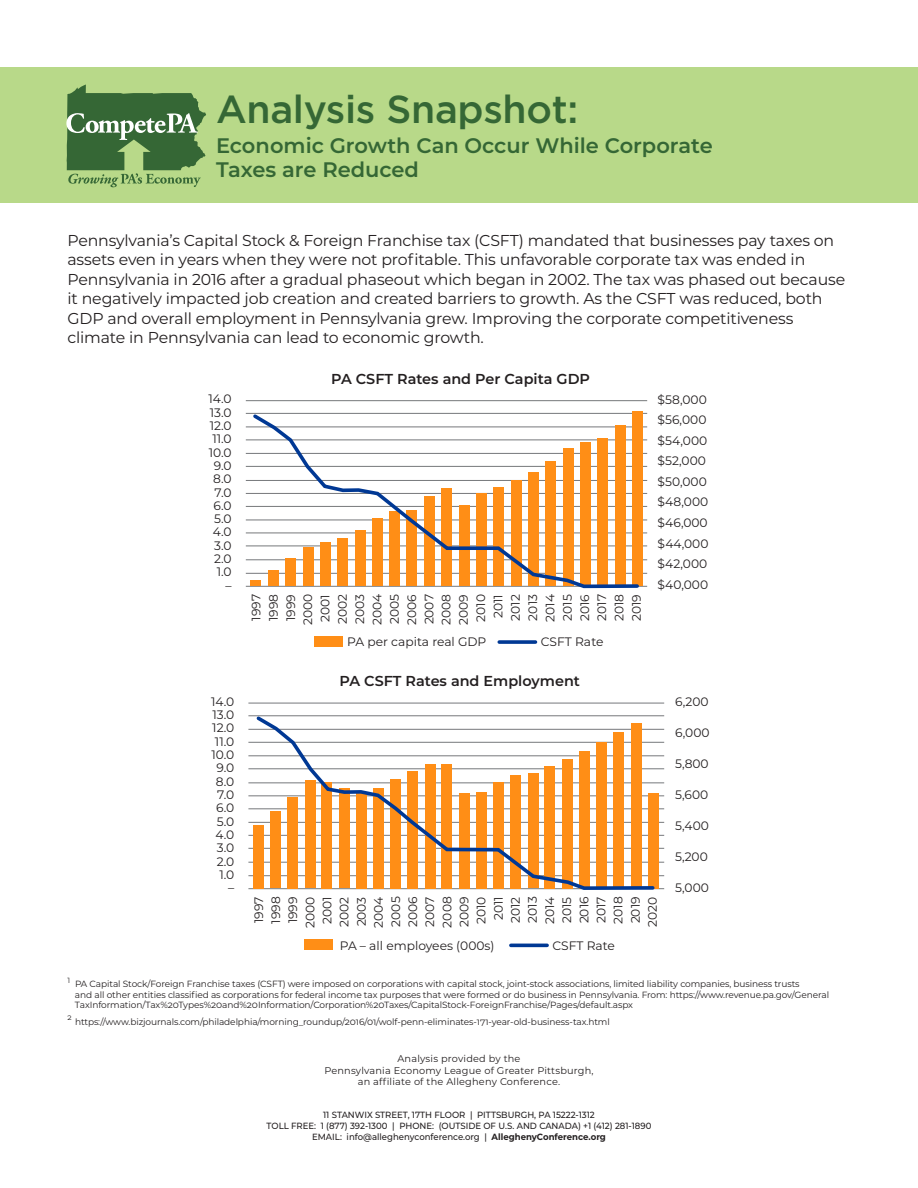
<style>
.page{position:relative;width:918px;height:1188px;background:#fff}
.page>*{position:absolute;margin:0;border:0;box-sizing:border-box;transform-origin:0 0}
.t1{font:500 39px "Gotham";letter-spacing:-.01em;color:#356735}
.t2{font:600 21px "Montserrat";color:#356735}
.t3{font:15.75px/19.5px "Montserrat";letter-spacing:-.01em;color:#231f20}
.t4{font:600 14.4px "Montserrat";color:#231f20}
.t5{font:12.3px/13.4px "Montserrat";color:#231f20;text-align:right}
.t6{font:9.75px "Montserrat";letter-spacing:.02em;color:#231f20}
.t7{font:9px "Montserrat";letter-spacing:-.01em;color:#231f20}
.t8{font:500 9px "Montserrat";color:#231f20;scale:.95 1}
.t9{font:7.5px "Montserrat";color:#231f20}
.s1{font-weight:700}
</style>
<div class="page">
<hr style="left:246px;top:400px;width:401px;height:1px;background:#76787b">
<hr style="left:246px;top:413px;width:401px;height:1px;background:#76787b">
<hr style="left:246px;top:427px;width:401px;height:1px;background:#76787b">
<hr style="left:246px;top:440px;width:401px;height:1px;background:#76787b">
<hr style="left:246px;top:453px;width:401px;height:1px;background:#76787b">
<hr style="left:246px;top:466px;width:401px;height:1px;background:#76787b">
<hr style="left:246px;top:480px;width:401px;height:1px;background:#76787b">
<hr style="left:246px;top:493px;width:401px;height:1px;background:#76787b">
<hr style="left:246px;top:506px;width:401px;height:1px;background:#76787b">
<hr style="left:246px;top:520px;width:401px;height:1px;background:#76787b">
<hr style="left:246px;top:533px;width:401px;height:1px;background:#76787b">
<hr style="left:246px;top:546px;width:401px;height:1px;background:#76787b">
<hr style="left:246px;top:573px;width:401px;height:1px;background:#76787b">
<hr style="left:246px;top:559px;width:401px;height:1px;background:#76787b">
<hr style="left:246px;top:586px;width:401px;height:1px;background:#76787b">
<div style="left:632px;top:412px;width:11px;height:174px;background:#ff8e16"></div>
<div style="left:315px;top:637px;width:28px;height:10px;background:#ff8e16"></div>
<svg style="left:499px;top:640px;width:36px;height:4px"></svg>
<svg style="left:250px;top:411px;width:391px;height:178px"></svg>
<hr style="left:248px;top:703px;width:416px;height:1px;background:#76787b">
<hr style="left:248px;top:715px;width:416px;height:1px;background:#76787b">
<hr style="left:248px;top:729px;width:416px;height:1px;background:#76787b">
<hr style="left:248px;top:742px;width:416px;height:1px;background:#76787b">
<hr style="left:248px;top:755px;width:416px;height:1px;background:#76787b">
<hr style="left:248px;top:768px;width:416px;height:1px;background:#76787b">
<hr style="left:248px;top:782px;width:416px;height:1px;background:#76787b">
<hr style="left:248px;top:795px;width:416px;height:1px;background:#76787b">
<hr style="left:248px;top:808px;width:416px;height:1px;background:#76787b">
<hr style="left:248px;top:822px;width:416px;height:1px;background:#76787b">
<hr style="left:248px;top:835px;width:416px;height:1px;background:#76787b">
<hr style="left:248px;top:848px;width:416px;height:1px;background:#76787b">
<hr style="left:248px;top:875px;width:416px;height:1px;background:#76787b">
<hr style="left:248px;top:862px;width:416px;height:1px;background:#76787b">
<hr style="left:248px;top:888px;width:416px;height:1px;background:#76787b">
<div style="left:253px;top:825px;width:11px;height:63px;background:#ff8e16"></div>
<div style="left:648px;top:793px;width:11px;height:95px;background:#ff8e16"></div>
<div style="left:304px;top:939px;width:28px;height:11px;background:#ff8e16"></div>
<hr style="left:511px;top:944px;width:36px;height:3px;background:#003894">
<svg style="left:254px;top:715px;width:402px;height:175px"></svg>
<div style="left:0;top:68px;width:918px;height:135px;background:#b8d989"></div>
<svg style="left:66px;top:84px;width:140px;height:103px"></svg>
<p class="t1" style="left:216px;top:87px;width:364px">Analysis Snapshot:</p>
<p class="t2" style="left:216px;top:131px;width:498px">Economic Growth Can Occur While Corporate</p>
<p class="t2" style="left:216px;top:155px;width:205px">Taxes are Reduced</p>
<p class="t3" style="left:68px;top:230px;width:768px">Pennsylvania’s Capital Stock &amp; Foreign Franchise tax (CSFT) mandated that businesses pay taxes on</p>
<p class="t3" style="left:68px;top:249px;width:779px">assets even in years when they were not profitable. This unfavorable corporate tax was ended in Pennsylvania in 2016 after a gradual phaseout which began in 2002. The tax was phased out because it negatively impacted job creation and created barriers to growth. As the CSFT was reduced, both GDP and overall employment in Pennsylvania grew. Improving the corporate competitiveness</p>
<p class="t3" style="left:68px;top:327px;width:418px">climate in Pennsylvania can lead to economic growth.</p>
<p class="t5" style="left:208px;top:392px;width:25px">14.0<br>13.0<br>12.0<br>11.0<br>10.0<br>9.0<br>8.0<br>7.0<br>6.0<br>5.0<br>4.0<br>3.0<br>2.0<br>1.0 –</p>
<p class="t5" style="left:211px;top:694px;width:25px">14.0<br>13.0<br>12.0<br>11.0<br>10.0<br>9.0<br>8.0<br>7.0<br>6.0<br>5.0<br>4.0<br>3.0<br>2.0<br>1.0 –</p>
<p class="t4" style="left:331px;top:368px;width:260px">PA CSFT Rates and Per Capita GDP</p>
<p class="t5" style="left:247px;top:625px;width:33px;line-height:17.2px;text-align:center;rotate:-90deg">1997<br>1998<br>1999<br>2000<br>2001<br>2002<br>2003<br>2004<br>2005<br>2006<br>2007<br>2008<br>2009<br>2010<br>2011<br>2012<br>2013<br>2014<br>2015<br>2016<br>2017<br>2018<br>2019</p>
<p class="t5" style="left:347px;top:635px;width:141px">PA per capita real GDP</p>
<p class="t5" style="left:541px;top:635px;width:64px">CSFT Rate</p>
<p class="t4" style="left:340px;top:671px;width:242px">PA CSFT Rates and Employment</p>
<p class="t5" style="left:658px;top:389px;width:52px;line-height:20.5px;text-align:left">$58,000 $56,000 $54,000 $52,000 $50,000 $48,000 $46,000 $44,000 $42,000 $40,000</p>
<p class="t5" style="left:675px;top:695px;width:35px">6,200</p>
<p class="t5" style="left:675px;top:726px;width:36px">6,000</p>
<p class="t5" style="left:675px;top:757px;width:35px">5,800</p>
<p class="t5" style="left:675px;top:788px;width:35px">5,600</p>
<p class="t5" style="left:675px;top:819px;width:35px">5,400</p>
<p class="t5" style="left:675px;top:850px;width:34px">5,200</p>
<p class="t5" style="left:675px;top:881px;width:35px">5,000</p>
<p class="t5" style="left:250px;top:928px;width:33px;line-height:17.1px;text-align:center;rotate:-90deg">1997<br>1998<br>1999<br>2000<br>2001<br>2002<br>2003<br>2004<br>2005<br>2006<br>2007<br>2008<br>2009<br>2010<br>2011<br>2012<br>2013<br>2014<br>2015<br>2016<br>2017<br>2018<br>2019<br>2020</p>
<p class="t5" style="left:340px;top:938px;width:156px">PA – all employees (000s)</p>
<p class="t5" style="left:552px;top:938px;width:64px">CSFT Rate</p>
<p class="t9" style="left:68px;top:975px;width:4px">1</p>
<p class="t7" style="left:75px;top:978px;width:726px">PA Capital Stock/Foreign Franchise taxes (CSFT) were imposed on corporations with capital stock, joint-stock associations, limited liability companies, business trusts</p>
<p class="t7" style="left:75px;top:988px;width:756px">and all other entities classified as corporations for federal income tax purposes that were formed or do business in Pennsylvania. From: https://www.revenue.pa.gov/General</p>
<p class="t7" style="left:75px;top:999px;width:560px">TaxInformation/Tax%20Types%20and%20Information/Corporation%20Taxes/CapitalStock-ForeignFranchise/Pages/default.aspx</p>
<p class="t9" style="left:68px;top:1012px;width:6px">2</p>
<p class="t7" style="left:75px;top:1015px;width:536px">https://www.bizjournals.com/philadelphia/morning_roundup/2016/01/wolf-penn-eliminates-171-year-old-business-tax.html</p>
<p class="t6" style="left:397px;top:1052px;width:125px">Analysis provided by the</p>
<p class="t6" style="left:324px;top:1063px;width:271px">Pennsylvania Economy League of Greater Pittsburgh,</p>
<p class="t6" style="left:358px;top:1075px;width:204px">an affiliate of the Allegheny Conference.</p>
<p class="t8" style="left:323px;top:1109px;width:288px">11 STANWIX STREET, 17TH FLOOR | PITTSBURGH, PA 15222-1312</p>
<p class="t8" style="left:267px;top:1120px;width:407px">TOLL FREE: 1 (877) 392-1300 | PHONE: (OUTSIDE OF U.S. AND CANADA) +1 (412) 281-1890</p>
<p class="t8" style="left:312px;top:1131px;width:311px">EMAIL: info@alleghenyconference.org | <span class="s1">AlleghenyConference.org</span></p>
</div>
